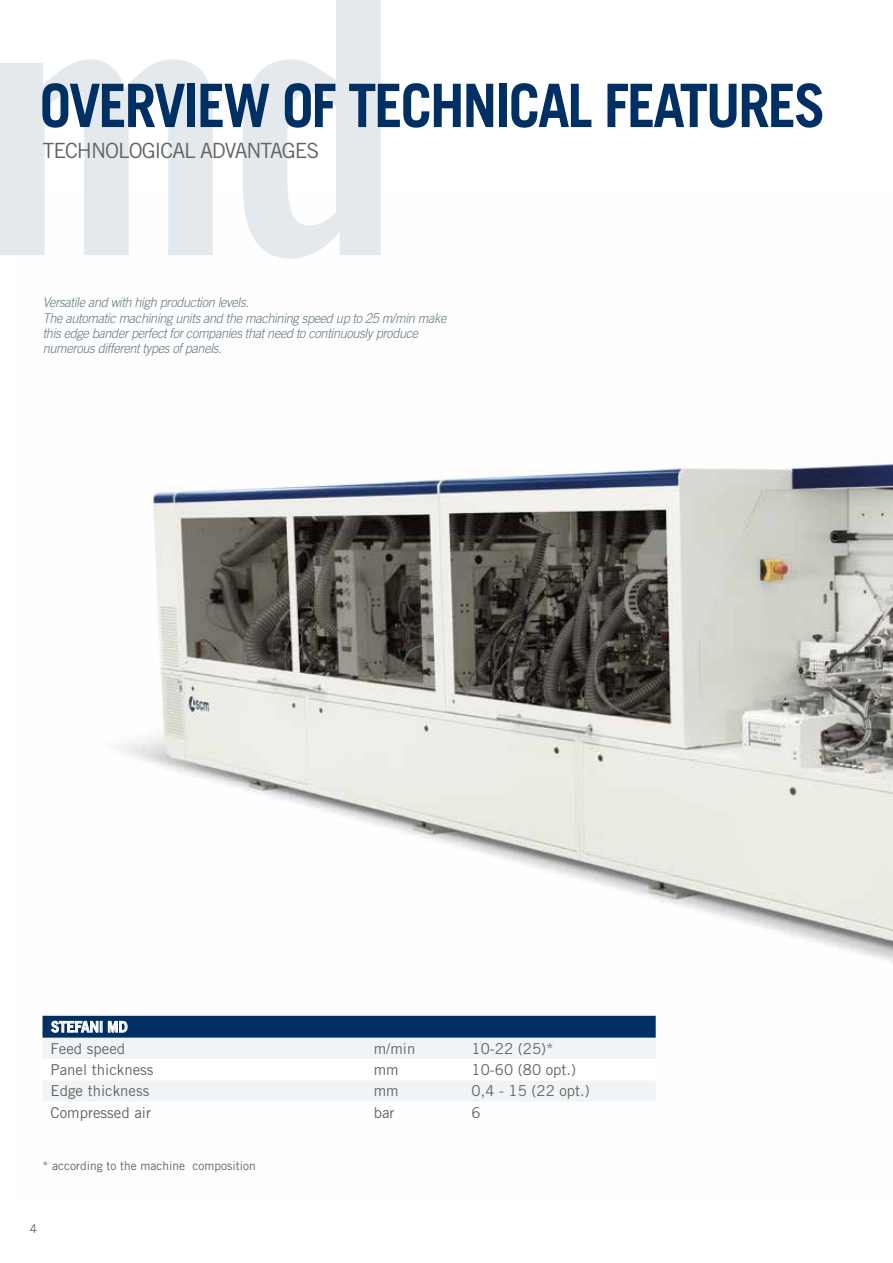
<style>
.page{position:relative;width:893px;height:1263px;background:#fff}
.page>*{position:absolute;margin:0;border:0;box-sizing:border-box;transform-origin:0 0}
.t1{font:700 60px "Trade Gothic LT Std";letter-spacing:-.04em;color:#003063;scale:.95 1}
.t2{font:21px "Trade Gothic LT Std";letter-spacing:-.05em;color:#646363}
.t3{font:15px "Trade Gothic LT Std";color:#646363}
.t4{font:15px "Trade Gothic LT Std Bd 2";letter-spacing:-.01em;color:#fff;scale:.9 1}
.t5{font:italic 300 13.5px/15.1px "Trade Gothic LT Std";letter-spacing:-.025em;color:#647a84;scale:.94 1}
.t6{font:12px "Trade Gothic LT Std";color:#646363}
</style>
<div class="page">
<img style="left:42px;top:462px;width:851px;height:576px">
<svg style="left:0;top:0;width:381px;height:259px;fill:#e9edf0"></svg>
<svg style="left:43px;top:1016px;width:613px;height:85px"></svg>
<h1 class="t1" style="left:40px;top:69px;width:829px">OVERVIEW OF TECHNICAL FEATURES</h1>
<h2 class="t2" style="left:43px;top:138px;width:278px">TECHNOLOGICAL ADVANTAGES</h2>
<p class="t5" style="left:43px;top:295px;width:431px">Versatile and with high production levels.<br>The automatic machining units and the machining speed up to 25 m/min make this edge bander perfect for companies that need to continuously produce numerous different types of panels.</p>
<p class="t4" style="left:51px;top:1017px;width:86px">STEFANI MD</p>
<p class="t3" style="left:51px;top:1039px;width:76px">Feed speed</p>
<p class="t3" style="left:374px;top:1039px;width:43px">m/min</p>
<p class="t3" style="left:472px;top:1039px;width:84px">10-22 (25)*</p>
<p class="t3" style="left:51px;top:1061px;width:104px">Panel thickness</p>
<p class="t3" style="left:374px;top:1061px;width:26px">mm</p>
<p class="t3" style="left:472px;top:1061px;width:106px">10-60 (80 opt.)</p>
<p class="t3" style="left:51px;top:1082px;width:100px">Edge thickness</p>
<p class="t3" style="left:374px;top:1082px;width:26px">mm</p>
<p class="t3" style="left:472px;top:1082px;width:120px">0,4 - 15 (22 opt.)</p>
<p class="t3" style="left:51px;top:1103px;width:102px">Compressed air</p>
<p class="t3" style="left:374px;top:1103px;width:22px">bar</p>
<p class="t3" style="left:472px;top:1103px;width:11px">6</p>
<p class="t6" style="left:43px;top:1159px;width:215px">* according to the machine composition</p>
<p class="t6" style="left:30px;top:1222px;width:9px">4</p>
</div>
